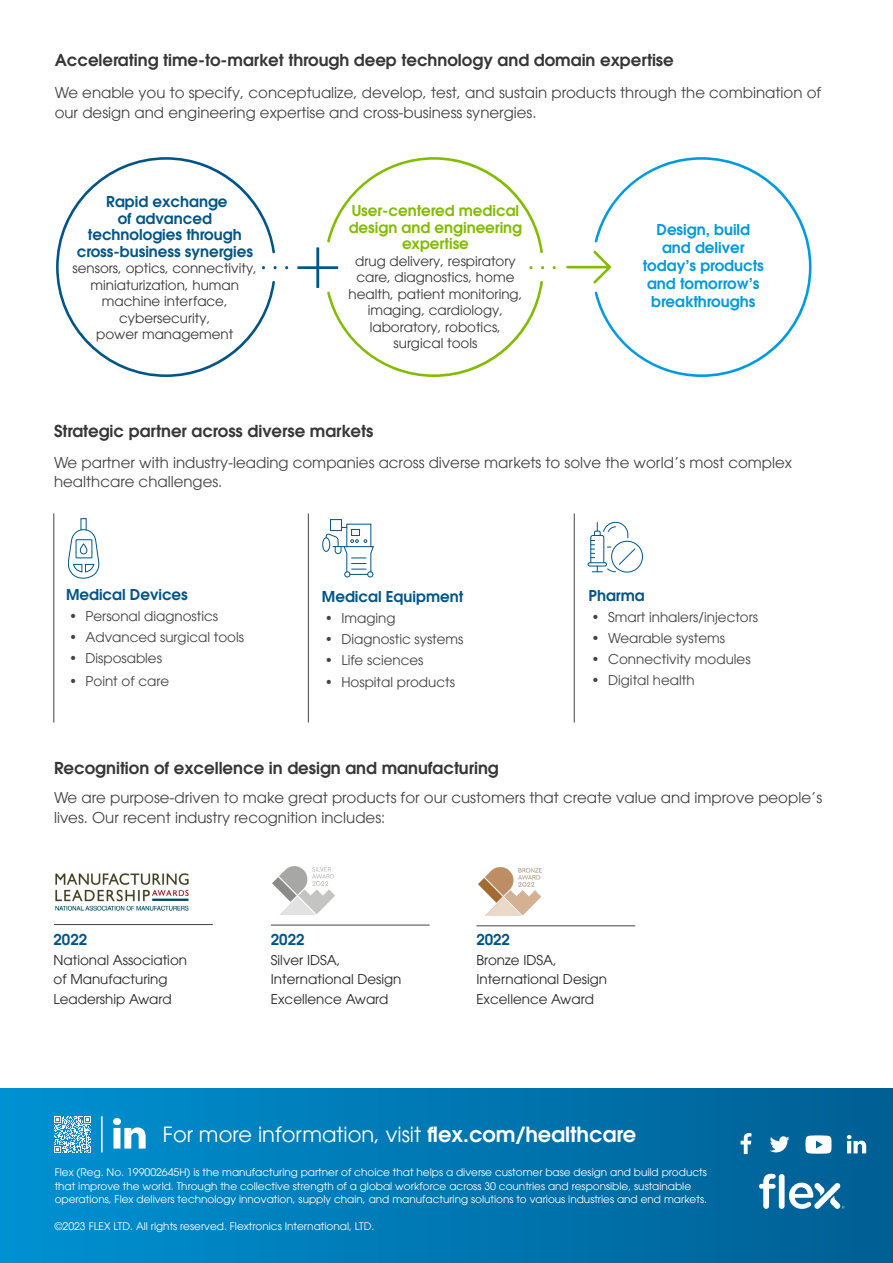
<style>
.page{position:relative;width:893px;height:1263px;background:#fff}
.page>*{position:absolute;margin:0;border:0;box-sizing:border-box;transform-origin:0 0}
.t1{font:21px "ITC Avant Garde Pro";color:#fff}
.t2{font:600 16.5px "ITC Avant Garde Pro";color:#363636}
.t3{font:15px/19.5px "ITC Avant Garde Pro";color:#434345}
.t4{font:600 15px/16.5px "ITC Avant Garde Pro";color:#005486;text-align:center}
.t5{font:600 15px/18px "ITC Avant Garde Pro";color:#009add;text-align:center}
.t6{font:600 15px/16.5px "ITC Avant Garde Pro";color:#82bc00;text-align:center}
.t7{font:13.5px/16.5px "ITC Avant Garde Pro";color:#363636;text-align:center}
.t8{font:13.5px "ITC Avant Garde Pro";color:#434345}
.t9{font:13.5px/19.5px "ITC Avant Garde Pro";color:#262626}
.t10{font:10.5px/13.5px "ITC Avant Garde Pro";color:#fff}
.s1{font-weight:600}
</style>
<div class="page">
<svg style="left:56px;top:157px;width:219px;height:220px"></svg>
<svg style="left:616px;top:157px;width:196px;height:220px"></svg>
<svg style="left:259px;top:263px;width:30px;height:9px"></svg>
<svg style="left:297px;top:157px;width:319px;height:220px"></svg>
<svg style="left:68px;top:528px;width:31px;height:51px"></svg>
<div style="left:81px;top:518px;width:6px;height:12px;border:1px solid #005486"></div>
<div style="left:330px;top:519px;width:12px;height:12px;border:1px solid #005486"></div>
<div style="left:322px;top:537px;width:8px;height:15px;border:1px solid #005486;border-radius:50%"></div>
<svg style="left:325px;top:527px;width:49px;height:50px"></svg>
<div style="left:611px;top:541px;width:32px;height:31px;border:1px solid #005486;border-radius:50%"></div>
<div style="left:588px;top:562px;width:19px;height:4px;border:1px solid #005486;border-radius:2px"></div>
<svg style="left:590px;top:522px;width:46px;height:50px"></svg>
<hr style="left:574px;top:513px;width:1px;height:209px;background:#434345">
<hr style="left:308px;top:513px;width:1px;height:209px;background:#434345">
<hr style="left:54px;top:513px;width:1px;height:209px;background:#434345">
<div style="left:0;top:1088px;width:893px;height:175px;background:linear-gradient(to right,#0091d2,#005e93)"></div>
<svg style="left:759px;top:1174px;width:85px;height:48px"></svg>
<svg style="left:0;top:1097px;width:866px;height:57px;background:#0b7eb6"></svg>
<img style="left:55px;top:873px;width:134px;height:38px">
<hr style="left:54px;top:924px;width:159px;height:1px;background:#434345">
<img style="left:273px;top:867px;width:62px;height:47px">
<hr style="left:271px;top:925px;width:159px;height:1px;background:#434345">
<img style="left:478px;top:867px;width:64px;height:48px">
<hr style="left:476px;top:925px;width:159px;height:1px;background:#434345">
<h2 class="t2" style="left:55px;top:49px;width:621px">Accelerating time-to-market through deep technology and domain expertise</h2>
<h3 class="t3" style="left:55px;top:83px;width:768px">We enable you to specify, conceptualize, develop, test, and sustain products through the combination of our design and engineering expertise and cross-business synergies.</h3>
<h3 class="t4" style="left:77px;top:193px;width:178px">Rapid exchange<br>of advanced technologies through cross-business synergies</h3>
<p class="t7" style="left:73px;top:260px;width:186px">sensors, optics, connectivity, miniaturization, human machine interface, cybersecurity,<br>power management</p>
<h3 class="t6" style="left:349px;top:202px;width:175px">User-centered medical design and engineering expertise</h3>
<p class="t7" style="left:348px;top:252px;width:175px">drug delivery, respiratory care, diagnostics, home health, patient monitoring, imaging, cardiology, laboratory, robotics, surgical tools</p>
<h2 class="t2" style="left:54px;top:421px;width:321px">Strategic partner across diverse markets</h2>
<h3 class="t5" style="left:643px;top:220px;width:123px">Design, build and deliver today’s products and tomorrow’s breakthroughs</h3>
<h3 class="t3" style="left:54px;top:452px;width:740px">We partner with industry-leading companies across diverse markets to solve the world’s most complex healthcare challenges.</h3>
<h3 class="t4" style="left:66px;top:586px;width:123px">Medical Devices</h3>
<p class="t8" style="left:69px;top:608px;width:151px">• Personal diagnostics</p>
<p class="t8" style="left:69px;top:629px;width:176px">• Advanced surgical tools</p>
<p class="t8" style="left:69px;top:650px;width:94px">• Disposables</p>
<p class="t8" style="left:69px;top:673px;width:102px">• Point of care</p>
<h3 class="t4" style="left:322px;top:588px;width:143px">Medical Equipment</h3>
<p class="t8" style="left:325px;top:609px;width:72px">• Imaging</p>
<p class="t8" style="left:325px;top:630px;width:140px">• Diagnostic systems</p>
<p class="t8" style="left:325px;top:651px;width:100px">• Life sciences</p>
<p class="t8" style="left:325px;top:674px;width:131px">• Hospital products</p>
<h2 class="t2" style="left:54px;top:757px;width:446px">Recognition of excellence in design and manufacturing</h2>
<h3 class="t4" style="left:589px;top:587px;width:58px">Pharma</h3>
<p class="t8" style="left:592px;top:609px;width:168px">• Smart inhalers/injectors</p>
<p class="t8" style="left:592px;top:630px;width:135px">• Wearable systems</p>
<p class="t8" style="left:592px;top:651px;width:160px">• Connectivity modules</p>
<p class="t8" style="left:592px;top:672px;width:105px">• Digital health</p>
<h3 class="t3" style="left:54px;top:788px;width:770px">We are purpose-driven to make great products for our customers that create value and improve people’s lives. Our recent industry recognition includes:</h3>
<h3 class="t4" style="left:54px;top:931px;width:35px">2022</h3>
<p class="t9" style="left:54px;top:950px;width:135px">National Association of Manufacturing<br>Leadership Award</p>
<h3 class="t4" style="left:271px;top:931px;width:35px">2022</h3>
<p class="t9" style="left:271px;top:950px;width:132px">Silver IDSA,<br>International Design<br>Excellence Award</p>
<h3 class="t4" style="left:476px;top:931px;width:35px">2022</h3>
<p class="t9" style="left:476px;top:950px;width:132px">Bronze IDSA,<br>International Design<br>Excellence Award</p>
<h1 class="t1" style="left:163px;top:1121px;width:475px">For more information, visit <span class="s1">flex.com/healthcare</span></h1>
<p class="t10" style="left:55px;top:1165px;width:654px">Flex (Reg. No. 199002645H) is the manufacturing partner of choice that helps a diverse customer base design and build products that improve the world. Through the collective strength of a global workforce across 30 countries and responsible, sustainable operations, Flex delivers technology innovation, supply chain, and manufacturing solutions to various industries and end markets.</p>
<p class="t10" style="left:55px;top:1219px;width:321px">©2023 FLEX LTD. All rights reserved. Flextronics International, LTD.</p>
</div>
